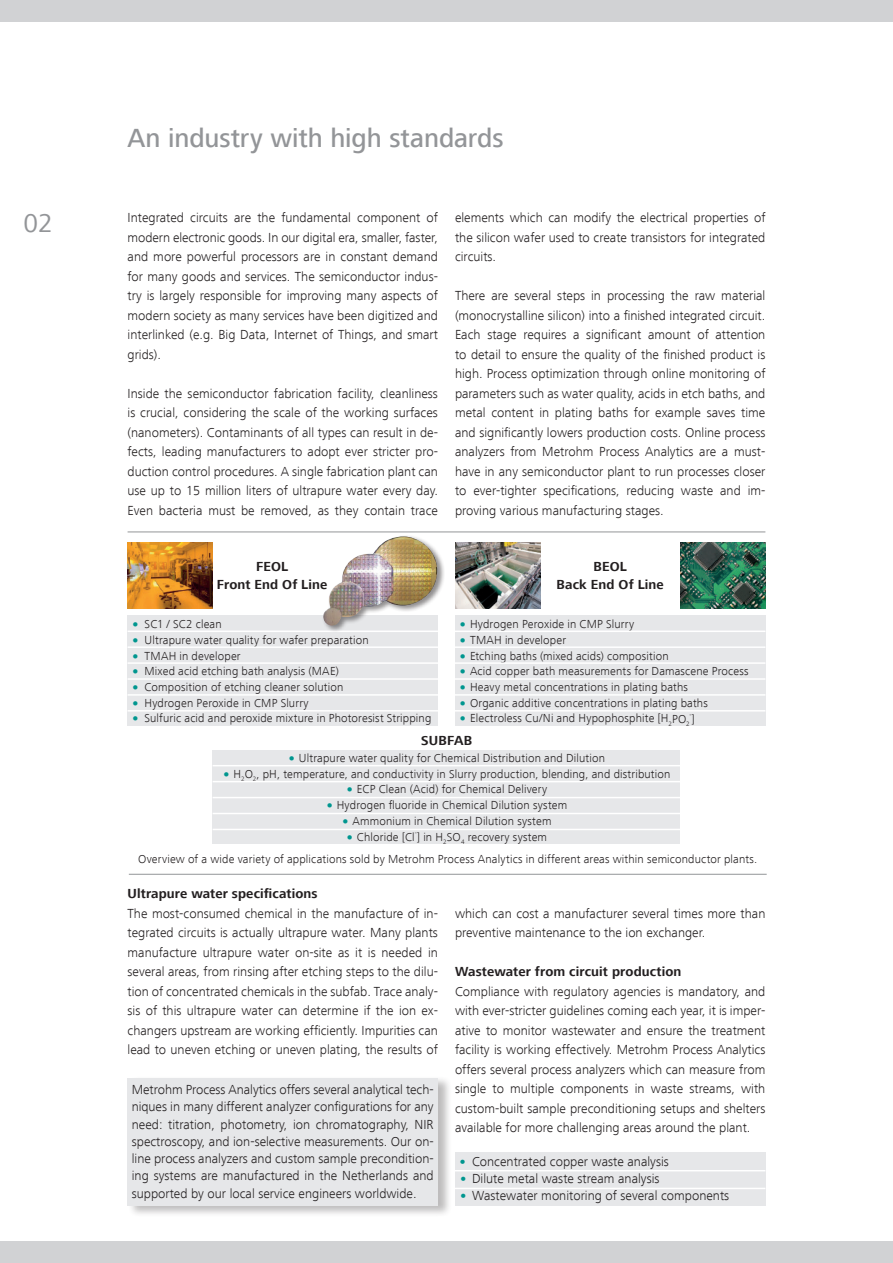
<style>
.page{position:relative;width:893px;height:1263px;background:#fff}
.page>*{position:absolute;margin:0;border:0;box-sizing:border-box;transform-origin:0 0}
.t1{font:500 27px "Frutiger Next LT";letter-spacing:-.005em;color:#939598}
.t2{font:27px "Frutiger Next LT";color:#939598}
.t3{font:300 13.5px/19.5px "Frutiger Next LT";color:#231f20;text-align:justify}
.t4{font:700 13.5px/17.2px "Frutiger Next LT";letter-spacing:.01em;color:#231f20;text-align:center}
.t5{font:300 12px "Frutiger Next LT";letter-spacing:.015em;color:#231f20}
.t6{font:300 6.6px "Frutiger Next LT";color:#231f20}
.s1{font-weight:900;color:#00968f}
.s2{font-weight:800;color:#00968f}
</style>
<div class="page">
<div style="left:455px;top:616px;width:310px;height:110px;background:#e6e7e9"></div>
<div style="left:213px;top:750px;width:467px;height:93px;background:#e6e7e9"></div>
<div style="left:128px;top:616px;width:310px;height:110px;background:#e6e7e9"></div>
<div style="left:0;top:0;width:893px;height:21px;background:#d1d2d4"></div>
<div style="left:0;top:1242px;width:893px;height:21px;background:#d1d2d4"></div>
<div style="left:127px;top:1075px;width:325px;height:142px;background:#231f20;opacity:.3"></div>
<div style="left:128px;top:1078px;width:310px;height:127px;background:#e6e7e9"></div>
<div style="left:455px;top:1152px;width:310px;height:53px;background:#e6e7e9"></div>
<hr style="left:455px;top:1188px;width:310px;height:1px;background:#fff">
<hr style="left:455px;top:1170px;width:310px;height:1px;background:#fff">
<hr style="left:128px;top:630px;width:310px;height:2px;background:#fff">
<hr style="left:128px;top:662px;width:310px;height:2px;background:#fff">
<hr style="left:128px;top:678px;width:310px;height:2px;background:#fff">
<hr style="left:128px;top:646px;width:310px;height:2px;background:#fff">
<hr style="left:128px;top:694px;width:310px;height:2px;background:#fff">
<hr style="left:128px;top:710px;width:310px;height:1px;background:#fff">
<hr style="left:455px;top:646px;width:310px;height:2px;background:#fff">
<hr style="left:455px;top:630px;width:310px;height:2px;background:#fff">
<hr style="left:455px;top:694px;width:310px;height:2px;background:#fff">
<hr style="left:455px;top:662px;width:310px;height:2px;background:#fff">
<hr style="left:455px;top:710px;width:310px;height:1px;background:#fff">
<hr style="left:455px;top:678px;width:310px;height:2px;background:#fff">
<hr style="left:213px;top:797px;width:467px;height:1px;background:#fff">
<hr style="left:213px;top:765px;width:467px;height:1px;background:#fff">
<hr style="left:213px;top:829px;width:467px;height:1px;background:#fff">
<hr style="left:213px;top:813px;width:467px;height:1px;background:#fff">
<hr style="left:213px;top:781px;width:467px;height:1px;background:#fff">
<img style="left:128px;top:542px;width:85px;height:66px">
<div style="left:322px;top:534px;width:123px;height:98px;background:#231f20;opacity:.5"></div>
<img style="left:323px;top:536px;width:114px;height:90px">
<img style="left:455px;top:542px;width:85px;height:66px">
<img style="left:680px;top:542px;width:85px;height:66px">
<hr style="left:128px;top:531px;width:637px;height:1px;background:#939598">
<hr style="left:129px;top:874px;width:638px;height:1px;background:#939598">
<h1 class="t1" style="left:128px;top:123px;width:377px">An industry with high standards</h1>
<h1 class="t2" style="left:23px;top:208px;width:31px">02</h1>
<p class="t3" style="left:128px;top:208px;width:312px">Integrated circuits are the fundamental component of modern electronic goods. In our digital era, smaller, faster, and more powerful processors are in constant demand for many goods and services. The semiconductor indus&shy;try is largely responsible for improving many aspects of modern society as many services have been digitized and interlinked (e.g. Big Data, Internet of Things, and smart grids).</p>
<p class="t3" style="left:128px;top:384px;width:312px">Inside the semiconductor fabrication facility, cleanliness is crucial, considering the scale of the working surfaces (nanometers). Contaminants of all types can result in de&shy;fects, leading manufacturers to adopt ever stricter pro&shy;duction control procedures. A single fabrication plant can use up to 15 million liters of ultrapure water every day.<br>Even bacteria must be removed, as they contain trace</p>
<p class="t3" style="left:455px;top:208px;width:312px">elements which can modify the electrical properties of the silicon wafer used to create transistors for integrated circuits.</p>
<p class="t3" style="left:455px;top:286px;width:312px">There are several steps in processing the raw material (monocrystalline silicon) into a finished integrated circuit.<br>Each stage requires a significant amount of attention to detail to ensure the quality of the finished product is high. Process optimization through online monitoring of parameters such as water quality, acids in etch baths, and metal content in plating baths for example saves time and significantly lowers production costs. Online process analyzers from Metrohm Process Analytics are a must&shy;have in any semiconductor plant to run processes closer to ever-tighter specifications, reducing waste and im&shy;proving various manufacturing stages.</p>
<p class="t4" style="left:217px;top:558px;width:112px">FEOL<br>Front End Of Line</p>
<p class="t4" style="left:557px;top:558px;width:109px">BEOL<br>Back End Of Line</p>
<p class="t5" style="left:132px;top:617px;width:92px"><span class="s1">•</span> SC1 / SC2 clean</p>
<p class="t5" style="left:132px;top:633px;width:239px"><span class="s1">•</span> Ultrapure water quality for wafer preparation</p>
<p class="t5" style="left:132px;top:649px;width:111px"><span class="s1">•</span> TMAH in developer</p>
<p class="t5" style="left:132px;top:665px;width:209px"><span class="s1">•</span> Mixed acid etching bath analysis (MAE)</p>
<p class="t5" style="left:132px;top:680px;width:213px"><span class="s1">•</span> Composition of etching cleaner solution</p>
<p class="t5" style="left:132px;top:696px;width:179px"><span class="s1">•</span> Hydrogen Peroxide in CMP Slurry</p>
<p class="t5" style="left:132px;top:712px;width:301px"><span class="s1">•</span> Sulfuric acid and peroxide mixture in Photoresist Stripping</p>
<p class="t5" style="left:459px;top:617px;width:177px"><span class="s1">•</span> Hydrogen Peroxide in CMP Slurry</p>
<p class="t5" style="left:459px;top:633px;width:109px"><span class="s1">•</span> TMAH in developer</p>
<p class="t5" style="left:459px;top:649px;width:211px"><span class="s1">•</span> Etching baths (mixed acids) composition</p>
<p class="t5" style="left:459px;top:665px;width:291px"><span class="s1">•</span> Acid copper bath measurements for Damascene Process</p>
<p class="t5" style="left:459px;top:680px;width:231px"><span class="s1">•</span> Heavy metal concentrations in plating baths</p>
<p class="t5" style="left:459px;top:696px;width:250px"><span class="s1">•</span> Organic additive concentrations in plating baths</p>
<p class="t5" style="left:459px;top:712px;width:237px"><span class="s1">•</span> Electroless Cu/Ni and Hypophosphite [H<sub>2</sub>PO<sub>2</sub> ]</p>
<p class="t6" style="left:690px;top:711px;width:4px">-</p>
<p class="t4" style="left:421px;top:732px;width:52px">SUBFAB</p>
<p class="t5" style="left:288px;top:751px;width:319px"><span class="s1">•</span> Ultrapure water quality for Chemical Distribution and Dilution</p>
<p class="t5" style="left:222px;top:767px;width:450px"><span class="s1">•</span> H<sub>2</sub>O<sub>2</sub>, pH, temperature, and conductivity in Slurry production, blending, and distribution</p>
<p class="t5" style="left:346px;top:783px;width:203px"><span class="s1">•</span> ECP Clean (Acid) for Chemical Delivery</p>
<p class="t5" style="left:326px;top:798px;width:243px"><span class="s1">•</span> Hydrogen fluoride in Chemical Dilution system</p>
<p class="t5" style="left:341px;top:814px;width:212px"><span class="s1">•</span> Ammonium in Chemical Dilution system</p>
<p class="t5" style="left:346px;top:830px;width:203px"><span class="s1">•</span> Chloride [Cl<sup>-</sup>] in H<sub>2</sub>SO<sub>4</sub> recovery system</p>
<p class="t5" style="left:138px;top:853px;width:621px">Overview of a wide variety of applications sold by Metrohm Process Analytics in different areas within semiconductor plants.</p>
<p class="t4" style="left:128px;top:885px;width:192px">Ultrapure water specifications</p>
<p class="t3" style="left:128px;top:904px;width:312px">The most-consumed chemical in the manufacture of in&shy;tegrated circuits is actually ultrapure water. Many plants manufacture ultrapure water on-site as it is needed in several areas, from rinsing after etching steps to the dilu&shy;tion of concentrated chemicals in the subfab. Trace analy&shy;sis of this ultrapure water can determine if the ion ex&shy;changers upstream are working efficiently. Impurities can lead to uneven etching or uneven plating, the results of</p>
<p class="t3" style="left:132px;top:1081px;width:303px;line-height:17.2px;text-align:left">Metrohm Process Analytics offers several analytical tech-- niques in many different analyzer configurations for any need: titration, photometry, ion chromatography, NIR spectroscopy, and ion-selective measurements. Our on&shy;line process analyzers and custom sample precondition&shy;ing systems are manufactured in the Netherlands and supported by our local service engineers worldwide.</p>
<p class="t3" style="left:455px;top:903px;width:312px">which can cost a manufacturer several times more than preventive maintenance to the ion exchanger.</p>
<p class="t4" style="left:455px;top:963px;width:228px">Wastewater from circuit production</p>
<p class="t3" style="left:455px;top:981px;width:312px">Compliance with regulatory agencies is mandatory, and with ever-stricter guidelines coming each year, it is imper&shy;ative to monitor wastewater and ensure the treatment facility is working effectively. Metrohm Process Analytics offers several process analyzers which can measure from single to multiple components in waste streams, with custom-built sample preconditioning setups and shelters available for more challenging areas around the plant.</p>
<p class="t3" style="left:459px;top:1152px;width:212px"><span class="s2">•</span> Concentrated copper waste analysis</p>
<p class="t3" style="left:459px;top:1169px;width:202px"><span class="s2">•</span> Dilute metal waste stream analysis</p>
<p class="t3" style="left:459px;top:1186px;width:272px"><span class="s2">•</span> Wastewater monitoring of several components</p>
</div>
